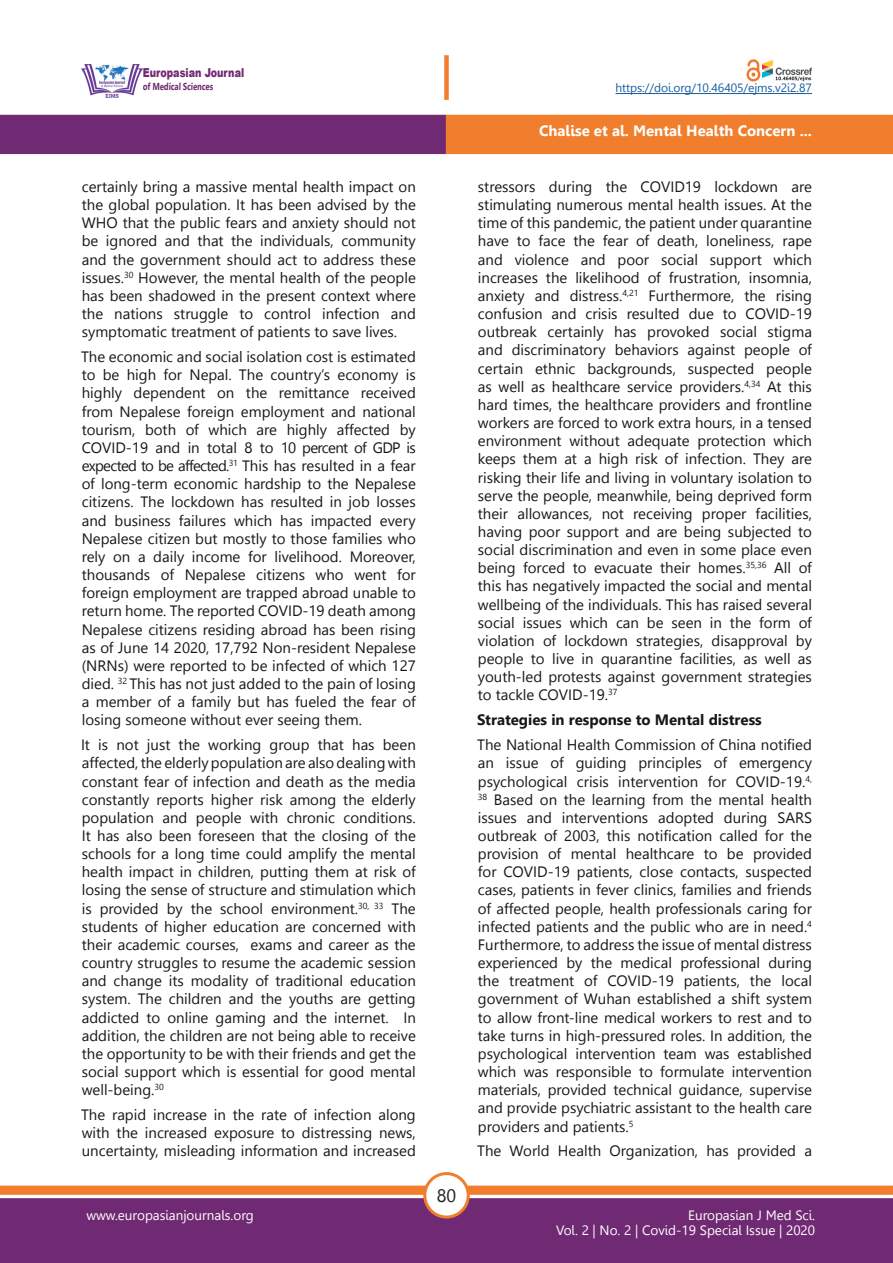
<style>
.page{position:relative;width:893px;height:1263px;background:#fff}
.page>*{position:absolute;margin:0;border:0;box-sizing:border-box;transform-origin:0 0}
.t1{font:18px "Leelawadee";color:#231f20}
.t2{font:15px/18.1px "Leelawadee UI";color:#181717;text-align:justify}
.t3{font:700 15px "Leelawadee UI";color:#181717}
.t4{font:700 15px "Leelawadee";color:#fff}
.t5{font:13.5px/15px "Leelawadee";color:#fff;text-align:right}
.t6{font:900 12.3px "Arial";color:#702a73;scale:.77 1}
.t7{font:12px "Leelawadee";letter-spacing:-.005em;color:#175d9e}
.t8{font:700 10.05px "Leelawadee UI";color:#702a73;scale:.76 1}
</style>
<div class="page">
<div style="left:0;top:1198px;width:893px;height:65px;background:#702a73;border:2px solid #702a73"></div>
<div style="left:0;top:115px;width:446px;height:39px;background:#702a73"></div>
<div style="left:446px;top:115px;width:447px;height:39px;background:#f07e2c"></div>
<div style="left:0;top:1185px;width:893px;height:10px;background:#f07e2c;border:1px solid #f07e2c"></div>
<div style="left:425px;top:1173px;width:43px;height:44px;background:#fff;border-radius:50%"></div>
<div style="left:423px;top:1172px;width:47px;height:46px;border:3px solid #f07e2c;border-radius:50%"></div>
<img style="left:81px;top:64px;width:61px;height:33px">
<div style="left:444px;top:55px;width:5px;height:45px;background:#f07e2c"></div>
<hr style="left:615px;top:93px;width:197px;height:1px;background:#175d9e">
<img style="left:746px;top:60px;width:66px;height:21px">
<p class="t6" style="left:143px;top:63px;width:133px">Europasian Journal</p>
<p class="t8" style="left:143px;top:79px;width:95px">of Medical Sciences</p>
<p class="t2" style="left:82px;top:177px;width:336px">certainly bring a massive mental health impact on the global population. It has been advised by the WHO that the public fears and anxiety should not be ignored and that the individuals, community and the government should act to address these issues.<sup>30</sup> However, the mental health of the people has been shadowed in the present context where the nations struggle to control infection and symptomatic treatment of patients to save lives.</p>
<p class="t2" style="left:81px;top:347px;width:336px">The economic and social isolation cost is estimated to be high for Nepal. The country’s economy is highly dependent on the remittance received from Nepalese foreign employment and national tourism, both of which are highly affected by COVID-19 and in total 8 to 10 percent of GDP is expected to be affected.<sup>31</sup> This has resulted in a fear of long-term economic hardship to the Nepalese citizens. The lockdown has resulted in job losses and business failures which has impacted every Nepalese citizen but mostly to those families who rely on a daily income for livelihood. Moreover, thousands of Nepalese citizens who went for foreign employment are trapped abroad unable to return home. The reported COVID-19 death among Nepalese citizens residing abroad has been rising as of June 14 2020, 17,792 Non-resident Nepalese (NRNs) were reported to be infected of which 127 died. <sup>32</sup> This has not just added to the pain of losing a member of a family but has fueled the fear of losing someone without ever seeing them.</p>
<p class="t2" style="left:81px;top:735px;width:336px">It is not just the working group that has been affected, the elderly population are also dealing with constant fear of infection and death as the media constantly reports higher risk among the elderly population and people with chronic conditions.<br>It has also been foreseen that the closing of the schools for a long time could amplify the mental health impact in children, putting them at risk of losing the sense of structure and stimulation which is provided by the school environment.<sup>30,</sup> <sup>33</sup> The students of higher education are concerned with their academic courses, exams and career as the country struggles to resume the academic session and change its modality of traditional education system. The children and the youths are getting addicted to online gaming and the internet. In addition, the children are not being able to receive the opportunity to be with their friends and get the social support which is essential for good mental well-being.<sup>30</sup></p>
<p class="t2" style="left:81px;top:1105px;width:336px">The rapid increase in the rate of infection along with the increased exposure to distressing news, uncertainty, misleading information and increased</p>
<p class="t1" style="left:437px;top:1185px;width:21px">80</p>
<p class="t7" style="left:615px;top:81px;width:198px">https://doi.org/10.46405/ejms.v2i2.87</p>
<p class="t4" style="left:539px;top:122px;width:274px">Chalise et al. Mental Health Concern ...</p>
<p class="t2" style="left:478px;top:177px;width:336px">stressors during the COVID19 lockdown are stimulating numerous mental health issues. At the time of this pandemic, the patient under quarantine have to face the fear of death, loneliness, rape and violence and poor social support which increases the likelihood of frustration, insomnia, anxiety and distress.<sup>4,21</sup> Furthermore, the rising confusion and crisis resulted due to COVID-19 outbreak certainly has provoked social stigma and discriminatory behaviors against people of certain ethnic backgrounds, suspected people as well as healthcare service providers.<sup>4,34</sup> At this hard times, the healthcare providers and frontline workers are forced to work extra hours, in a tensed environment without adequate protection which keeps them at a high risk of infection. They are risking their life and living in voluntary isolation to serve the people, meanwhile, being deprived form their allowances, not receiving proper facilities, having poor support and are being subjected to social discrimination and even in some place even being forced to evacuate their homes.<sup>35,36</sup> All of this has negatively impacted the social and mental wellbeing of the individuals. This has raised several social issues which can be seen in the form of violation of lockdown strategies, disapproval by people to live in quarantine facilities, as well as youth-led protests against government strategies to tackle COVID-19.<sup>37</sup></p>
<p class="t3" style="left:477px;top:709px;width:286px">Strategies in response to Mental distress</p>
<p class="t2" style="left:477px;top:735px;width:336px">The National Health Commission of China notified an issue of guiding principles of emergency psychological crisis intervention for COVID-19.<sup>4, 38</sup> Based on the learning from the mental health issues and interventions adopted during SARS outbreak of 2003, this notification called for the provision of mental healthcare to be provided for COVID-19 patients, close contacts, suspected cases, patients in fever clinics, families and friends of affected people, health professionals caring for infected patients and the public who are in need.<sup>4<br></sup>Furthermore, to address the issue of mental distress experienced by the medical professional during the treatment of COVID-19 patients, the local government of Wuhan established a shift system to allow front-line medical workers to rest and to take turns in high-pressured roles. In addition, the psychological intervention team was established which was responsible to formulate intervention materials, provided technical guidance, supervise and provide psychiatric assistant to the health care providers and patients.<sup>5</sup></p>
<p class="t2" style="left:477px;top:1141px;width:336px">The World Health Organization, has provided a</p>
<p class="t5" style="left:86px;top:1208px;width:169px">www.europasianjournals.org</p>
<p class="t5" style="left:556px;top:1208px;width:260px">Europasian J Med Sci.<br>Vol. 2 | No. 2 | Covid-19 Special Issue | 2020</p>
</div>
